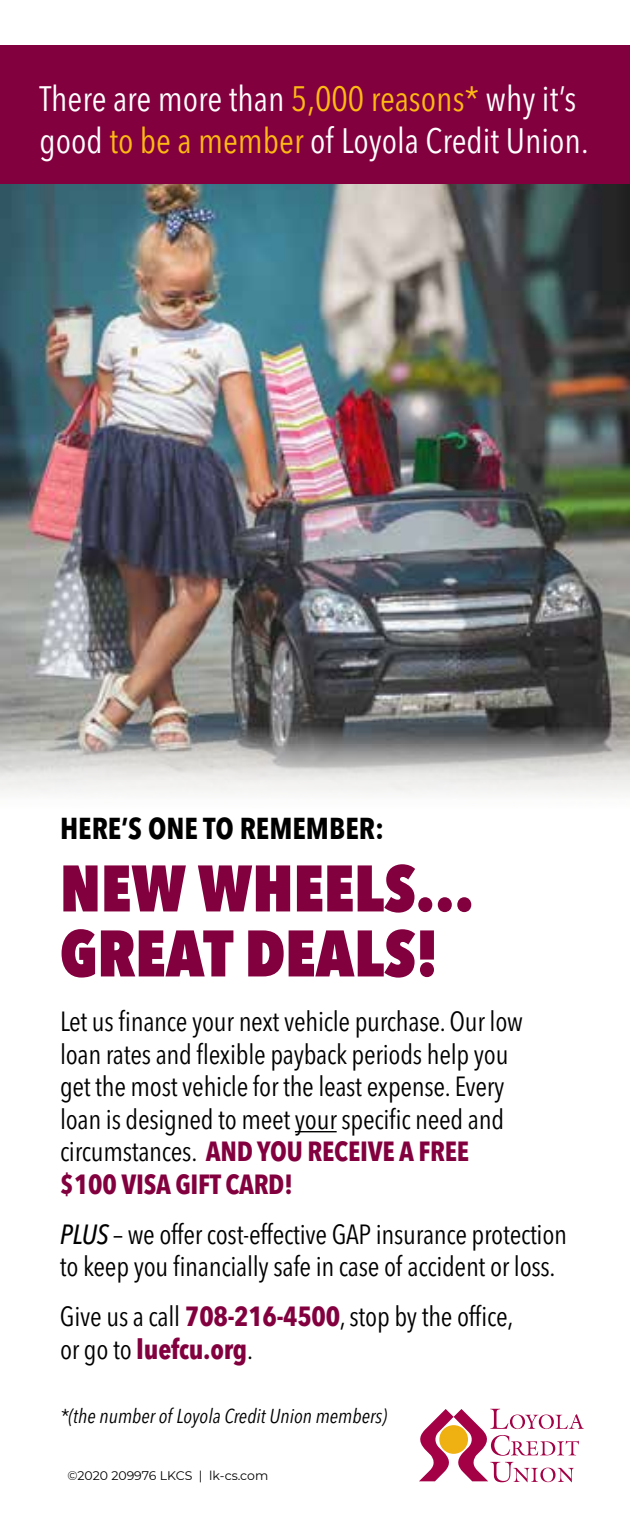
<style>
.page{position:relative;width:630px;height:1530px;background:#fff}
.page>*{position:absolute;margin:0;border:0;box-sizing:border-box;transform-origin:0 0}
.t1{font:800 condensed 65px/65px "Avenir Next LT Pro";color:#83003f}
.t2{font:condensed 35px/42.5px "Avenir Next LT Pro";color:#fff}
.t3{font:700 condensed 30px "Avenir Next LT Pro";color:#000}
.t4{font:condensed 27.5px/32.5px "Avenir Next LT Pro";letter-spacing:-.01em;color:#000}
.t5{font:italic condensed 20px "Avenir Next LT Pro";color:#000}
.t6{font:12.5px "Montserrat";letter-spacing:-.005em;color:#000}
.s1{color:#fdb913}
.s2{font-weight:700;color:#83003f}
.s3{font-weight:500;font-style:italic}
</style>
<div class="page">
<img style="left:0;top:184px;width:630px;height:609px">
<svg style="left:419px;top:1409px;width:165px;height:73px"></svg>
<hr style="left:295px;top:1131px;width:42px;height:1px;background:#000">
<div style="left:0;top:45px;width:630px;height:139px;background:#83003f"></div>
<p class="t2" style="left:39px;top:77px;width:551px">There are more than <span class="s1">5,000 reasons*</span> why it’s good <span class="s1">to be a member</span> of Loyola Credit Union.</p>
<p class="t3" style="left:60px;top:810px;width:326px">HERE’S ONE TO REMEMBER:</p>
<h1 class="t1" style="left:60px;top:855px;width:416px">NEW WHEELS…<br>GREAT DEALS!</h1>
<p class="t4" style="left:60px;top:1005px;width:464px">Let us finance your next vehicle purchase. Our low loan rates and flexible payback periods help you get the most vehicle for the least expense. Every loan is designed to meet your specific need and circumstances. <span class="s2">AND YOU RECEIVE A FREE $100 VISA GIFT CARD!</span></p>
<p class="t4" style="left:60px;top:1218px;width:509px"><span class="s3">PLUS</span> – we offer cost-effective GAP insurance protection to keep you financially safe in case of accident or loss.</p>
<p class="t4" style="left:60px;top:1300px;width:455px">Give us a call <span class="s2">708-216-4500</span>, stop by the office, or go to <span class="s2">luefcu.org</span>.</p>
<p class="t5" style="left:60px;top:1404px;width:328px">*(the number of Loyola Credit Union members)</p>
<p class="t6" style="left:68px;top:1467px;width:202px">©2020 209976 LKCS | lk-cs.com</p>
</div>
